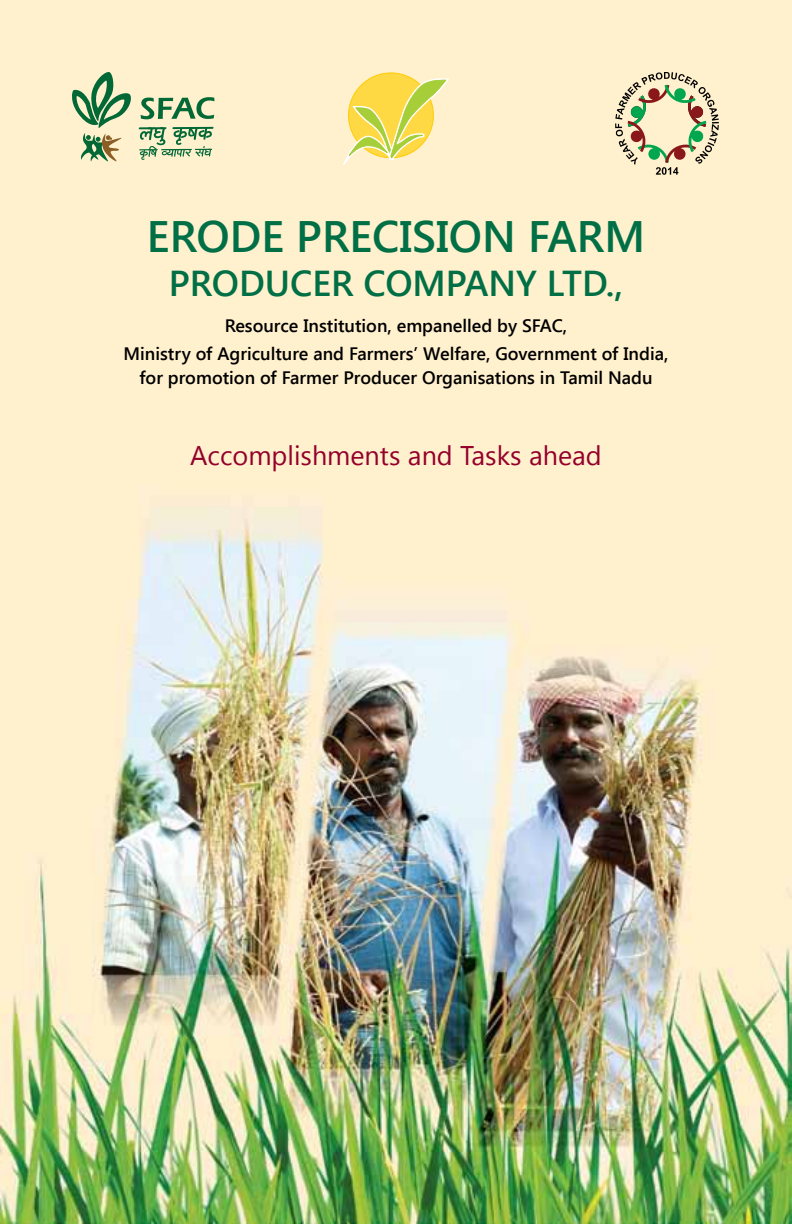
<style>
.page{position:relative;width:792px;height:1224px;background:#fff}
.page>*{position:absolute;margin:0;border:0;box-sizing:border-box;transform-origin:0 0}
.t1{font:600 44px "Segoe UI";color:#006f45}
.t2{font:600 36px "Segoe UI";color:#006f45}
.t3{font:27px "Segoe UI";color:#94002a}
.t4{font:600 18px/28px "Segoe UI";color:#000;text-align:center}
</style>
<div class="page">
<img style="left:0;top:0;width:792px;height:1224px">
<svg style="left:141px;top:97px;width:73px;height:22px;background:#93b78d"></svg>
<svg style="left:139px;top:127px;width:75px;height:33px;background:#b1c79f"></svg>
<svg style="left:72px;top:72px;width:60px;height:90px;background:#b2c49c"></svg>
<svg style="left:615px;top:72px;width:104px;height:103px;background:#d0c9a8"></svg>
<svg style="left:344px;top:79px;width:104px;height:86px;background:#f0e17c"></svg>
<h1 class="t1" style="left:147px;top:204px;width:500px">ERODE PRECISION FARM</h1>
<h2 class="t2" style="left:169px;top:257px;width:456px">PRODUCER COMPANY LTD.,</h2>
<p class="t4" style="left:124px;top:310px;width:546px">Resource Institution, empanelled by SFAC,<br>Ministry of Agriculture and Farmers’ Welfare, Government of India,</p>
<p class="t4" style="left:139px;top:362px;width:515px">for promotion of Farmer Producer Organisations in Tamil Nadu</p>
<h3 class="t3" style="left:190px;top:436px;width:413px">Accomplishments and Tasks ahead</h3>
</div>
